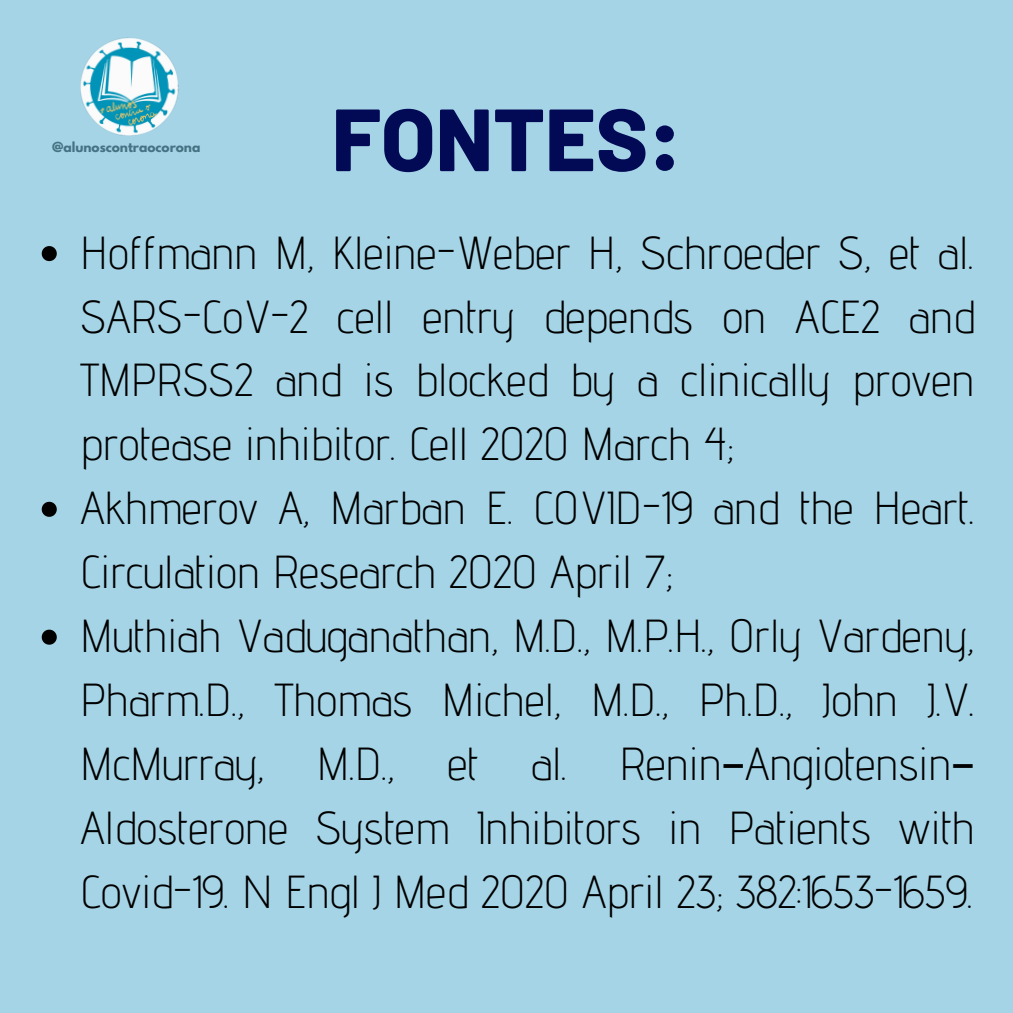
<style>
.page{position:relative;width:1013px;height:1013px;background:#fff}
.page>*{position:absolute;margin:0;border:0;box-sizing:border-box;transform-origin:0 0}
.t1{font:800 88px "Barlow";color:#020a56}
.t2{font:300 46.25px/63.9px "Advent Pro";color:#000}
.t3{font:700 12.25px "League Spartan";color:#467384}
.s1{font-family:"Noto Sans Gurmukhi";font-weight:400}
</style>
<div class="page">
<div style="left:0;top:0;width:1012px;height:1012px;background:#a5d4e6"></div>
<svg style="left:42px;top:502px;width:15px;height:15px"></svg>
<svg style="left:42px;top:629px;width:15px;height:15px"></svg>
<img style="left:41px;top:37px;width:138px;height:225px">
<p class="t3" style="left:52px;top:141px;width:150px">@alunoscontraocorona</p>
<h1 class="t1" style="left:332px;top:83px;width:351px">FONTES:</h1>
<p class="t2" style="left:81px;top:220px;width:896px">Hoffmann M, Kleine-Weber H, Schroeder S, et al.<br>SARS-CoV-2 cell entry depends on ACE2 and TMPRSS2 and is blocked by a clinically proven protease inhibitor. Cell 2020 March 4;<br>Akhmerov A, Marban E. COVID-19 and the Heart.<br>Circulation Research 2020 April 7;<br>Muthiah Vaduganathan, M.D., M.P.H., Orly Vardeny, Pharm.D., Thomas Michel, M.D., Ph.D., John J.V.<br>McMurray, M.D., et al. Renin<span class="s1">–</span>Angiotensin<span class="s1">– </span>Aldosterone System Inhibitors in Patients with Covid-19. N Engl J Med 2020 April 23; 382:1653-1659.</p>
</div>
